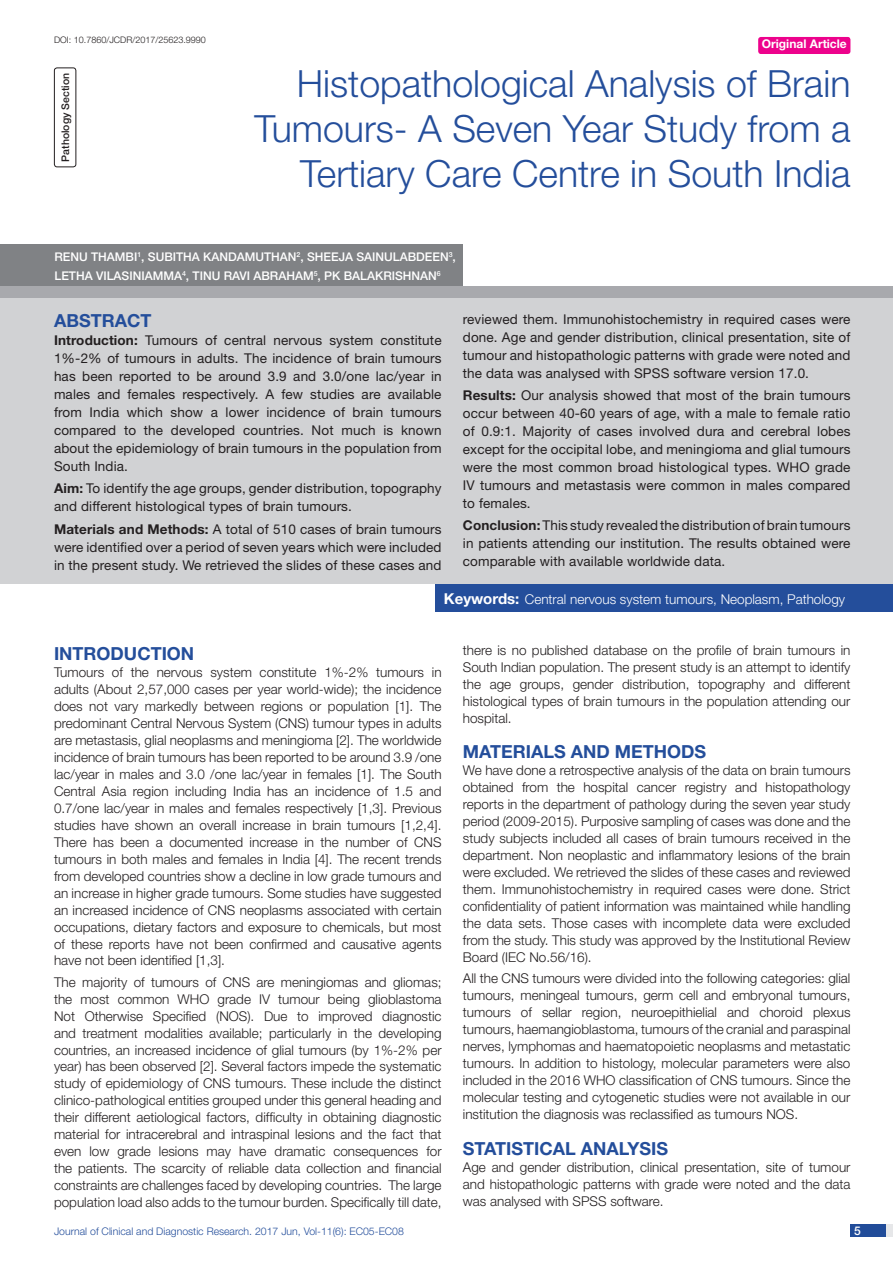
<style>
.page{position:relative;width:893px;height:1263px;background:#fff}
.page>*{position:absolute;margin:0;border:0;box-sizing:border-box;transform-origin:0 0}
.t1{font:300 37.5px/45px "Helvetica Neue";color:#244e9b;text-align:right}
.Heading{font:700 18px "Helvetica Neue";color:#244e9b}
.Body_text{font:700 18px "Helvetica Neue";color:#244e9b}
.Abstract_head{font:700 18px "Helvetica Neue";color:#244e9b}
.Body_text-2{font:300 13.5px/17px "Helvetica Neue";color:#231f20;text-align:justify}
.Abstract_Text{font:13.5px/18px "Helvetica Neue";letter-spacing:.01em;color:#231f20;text-align:justify}
.Key_words{font:300 13.5px "Helvetica Neue";color:#fff}
.Author{font:500 12px "Helvetica Neue";color:#fff}
.t2{font:700 12px "Helvetica Neue";color:#fff}
.t3{font:300 10.5px "Helvetica Neue";color:#244e9b}
.section{font:500 10.5px "Helvetica Neue";color:#231f20}
.DOI{font:300 9px "Helvetica Neue";color:#231f20}
.Author-2{font:500 7.05px "Helvetica Neue";color:#fff}
.s1{font-size:12px}
.s2{font-weight:700}
.s3{font-weight:700;font-size:15px}
</style>
<div class="page">
<div style="left:850px;top:1224px;width:43px;height:13px;background:#e6e7e9"></div>
<div style="left:850px;top:1224px;width:35px;height:13px;background:#214c99"></div>
<div style="left:758px;top:37px;width:92px;height:17px;background:#ed028c;border-radius:3px"></div>
<div style="left:54px;top:68px;width:22px;height:99px;border:1px solid #231f20;border-radius:3px"></div>
<div style="left:0;top:287px;width:893px;height:12px;background:#a8a9ad"></div>
<div style="left:0;top:245px;width:463px;height:41px;background:#808285"></div>
<div style="left:0;top:299px;width:893px;height:285px;background:#d1d2d4"></div>
<div style="left:436px;top:584px;width:457px;height:28px;background:#244e9b"></div>
<p class="DOI" style="left:54px;top:35px;width:153px">DOI: 10.7860/JCDR/2017/25623.9990</p>
<p class="t2" style="left:762px;top:37px;width:87px">Original Article</p>
<p class="section" style="left:59px;top:162px;width:90px;rotate:-90deg">PATHOLOGY SECTION</p>
<p class="t1" style="left:254px;top:60px;width:598px">Histopathological Analysis of Brain<br>Tumours- A Seven Year Study from a<br>Tertiary Care Centre in South India</p>
<p class="Author" style="left:54px;top:249px;width:318px">RENU THAMBI<sup>1</sup>, SUBITHA KANDAMUTHAN<sup>2</sup>, SHEEJA SAINU</p>
<p class="Author" style="left:393px;top:249px;width:16px">LABDEEN</p>
<p class="Author-2" style="left:449px;top:250px;width:9px">3<span class="s1">,</span></p>
<p class="Author" style="left:54px;top:268px;width:84px">LETHA VILASINIAMMA</p>
<p class="Author" style="left:182px;top:268px;width:260px"><sup>4</sup>, TINU RAVI ABRAHAM<sup>5</sup>, PK BALAKRISHNAN<sup>6</sup></p>
<p class="Abstract_head" style="left:54px;top:309px;width:99px">ABSTRACT</p>
<p class="Abstract_Text" style="left:54px;top:331px;width:389px"><span class="s2">Introduction:</span> Tumours of central nervous system constitute 1%-2% of tumours in adults. The incidence of brain tumours has been reported to be around 3.9 and 3.0/one lac/year in males and females respectively. A few studies are available from India which show a lower incidence of brain tumours compared to the developed countries. Not much is known about the epidemiology of brain tumours in the population from South India.</p>
<p class="Abstract_Text" style="left:54px;top:479px;width:389px"><span class="s2">Aim:</span> To identify the age groups, gender distribution, topography and different histological types of brain tumours.</p>
<p class="Abstract_Text" style="left:54px;top:519px;width:389px"><span class="s2">Materials and Methods:</span> A total of 510 cases of brain tumours were identified over a period of seven years which were included in the present study. We retrieved the slides of these cases and</p>
<p class="Abstract_Text" style="left:463px;top:310px;width:389px">reviewed them. Immunohistochemistry in required cases were done. Age and gender distribution, clinical presentation, site of tumour and histopathologic patterns with grade were noted and the data was analysed with SPSS software version 17.0.</p>
<p class="Abstract_Text" style="left:463px;top:386px;width:389px"><span class="s2">Results:</span> Our analysis showed that most of the brain tumours occur between 40-60 years of age, with a male to female ratio of 0.9:1. Majority of cases involved dura and cerebral lobes except for the occipital lobe, and meningioma and glial tumours were the most common broad histological types. WHO grade IV tumours and metastasis were common in males compared to females.</p>
<p class="Abstract_Text" style="left:463px;top:516px;width:389px"><span class="s2">Conclusion:</span> This study revealed the distribution of brain tumours in patients attending our institution. The results obtained were comparable with available worldwide data.</p>
<p class="Key_words" style="left:444px;top:590px;width:403px"><span class="s3">Keywords:</span> Central nervous system tumours, Neoplasm, Pathology</p>
<p class="Heading" style="left:54px;top:642px;width:142px">INTRODUCTION</p>
<p class="Body_text-2" style="left:54px;top:664px;width:389px">Tumours of the nervous system constitute 1%-2% tumours in adults (About 2,57,000 cases per year world-wide); the incidence does not vary markedly between regions or population [1]. The predominant Central Nervous System (CNS) tumour types in adults are metastasis, glial neoplasms and meningioma [2]. The worldwide incidence of brain tumours has been reported to be around 3.9 /one lac/year in males and 3.0 /one lac/year in females [1]. The South Central Asia region including India has an incidence of 1.5 and 0.7/one lac/year in males and females respectively [1,3]. Previous studies have shown an overall increase in brain tumours [1,2,4].<br>There has been a documented increase in the number of CNS tumours in both males and females in India [4]. The recent trends from developed countries show a decline in low grade tumours and an increase in higher grade tumours. Some studies have suggested an increased incidence of CNS neoplasms associated with certain occupations, dietary factors and exposure to chemicals, but most of these reports have not been confirmed and causative agents have not been identified [1,3].</p>
<p class="Body_text-2" style="left:54px;top:973px;width:389px">The majority of tumours of CNS are meningiomas and gliomas; the most common WHO grade IV tumour being glioblastoma Not Otherwise Specified (NOS). Due to improved diagnostic and treatment modalities available; particularly in the developing countries, an increased incidence of glial tumours (by 1%-2% per year) has been observed [2]. Several factors impede the systematic study of epidemiology of CNS tumours. These include the distinct clinico-pathological entities grouped under this general heading and their different aetiological factors, difficulty in obtaining diagnostic material for intracerebral and intraspinal lesions and the fact that even low grade lesions may have dramatic consequences for the patients. The scarcity of reliable data collection and financial constraints are challenges faced by developing countries. The large population load also adds to the tumour burden. Specifically till date,</p>
<p class="Body_text-2" style="left:463px;top:641px;width:389px">there is no published database on the profile of brain tumours in South Indian population. The present study is an attempt to identify the age groups, gender distribution, topography and different histological types of brain tumours in the population attending our hospital.</p>
<p class="Heading" style="left:463px;top:741px;width:245px">MATERIALS AND METHODS</p>
<p class="Body_text-2" style="left:463px;top:762px;width:389px">We have done a retrospective analysis of the data on brain tumours obtained from the hospital cancer registry and histopathology reports in the department of pathology during the seven year study period (2009-2015). Purposive sampling of cases was done and the study subjects included all cases of brain tumours received in the department. Non neoplastic and inflammatory lesions of the brain were excluded. We retrieved the slides of these cases and reviewed them. Immunohistochemistry in required cases were done. Strict confidentiality of patient information was maintained while handling the data sets. Those cases with incomplete data were excluded from the study. This study was approved by the Institutional Review Board (IEC No.56/16).</p>
<p class="Body_text-2" style="left:463px;top:969px;width:389px">All the CNS tumours were divided into the following categories: glial tumours, meningeal tumours, germ cell and embryonal tumours, tumours of sellar region, neuroepithielial and choroid plexus tumours, haemangioblastoma, tumours of the cranial and paraspinal nerves, lymphomas and haematopoietic neoplasms and metastatic tumours. In addition to histology, molecular parameters were also included in the 2016 WHO classification of CNS tumours. Since the molecular testing and cytogenetic studies were not available in our institution the diagnosis was reclassified as tumours NOS.</p>
<p class="Body_text" style="left:463px;top:1137px;width:44px">Statistical</p>
<p class="Body_text" style="left:581px;top:1137px;width:25px">Anal</p>
<p class="Body_text" style="left:627px;top:1137px;width:23px">ysis</p>
<p class="Body_text-2" style="left:463px;top:1158px;width:389px">Age and gender distribution, clinical presentation, site of tumour and histopathologic patterns with grade were noted and the data was analysed with SPSS software.</p>
<p class="t3" style="left:54px;top:1225px;width:351px">Journal of Clinical and Diagnostic Research. 2017 Jun, Vol-11(6): EC05-EC08</p>
<p class="Author" style="left:854px;top:1223px;width:8px">5</p>
</div>
